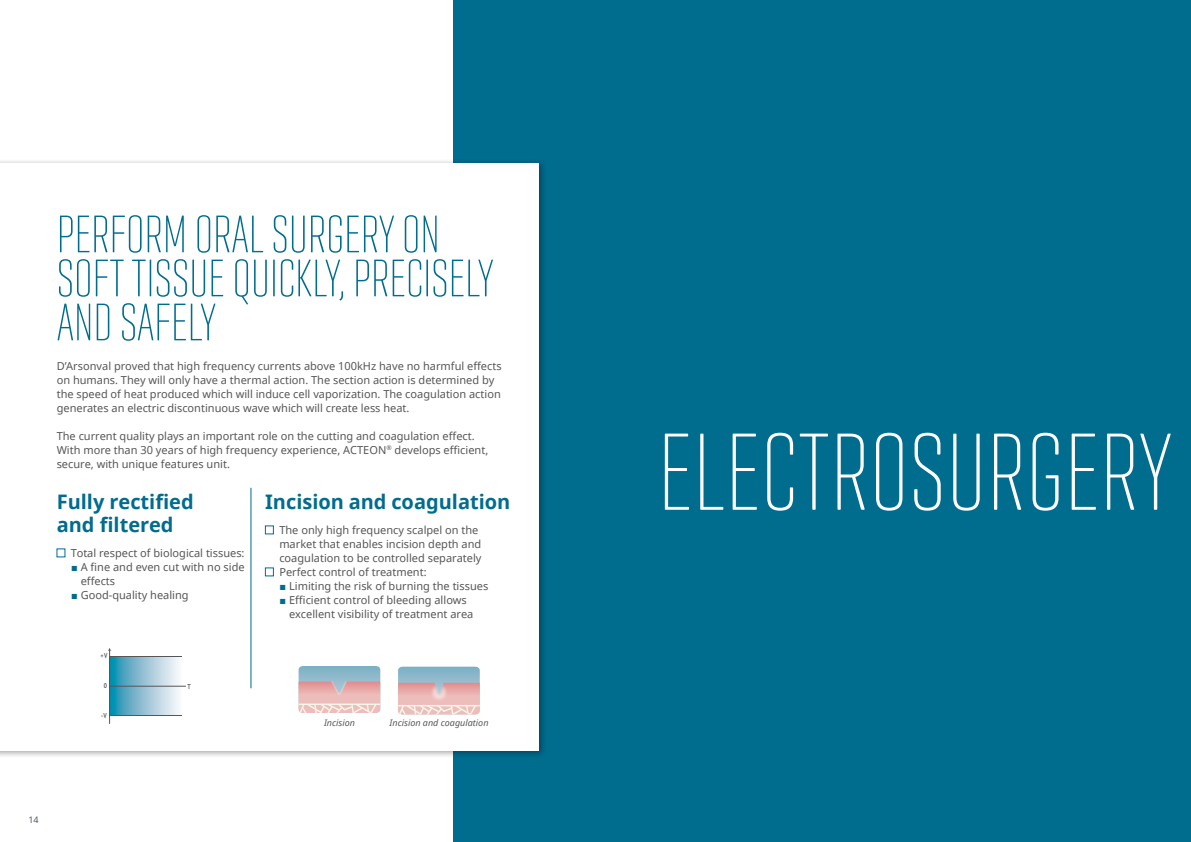
<style>
.page{position:relative;width:1191px;height:842px;background:#fff}
.page>*{position:absolute;margin:0;border:0;box-sizing:border-box;transform-origin:0 0}
.t1{font:200 112px "Geogrotesque X Comp";letter-spacing:.01em;color:#fff}
.t2{font:200 54px/44px "Geogrotesque X Comp";color:#006c8e}
.t3{font:700 20px/23px "Noto Sans";color:#006c8e}
.t4{font:11px/14px "Noto Sans";color:#565656}
.t5{font:italic 9px "Noto Sans";color:#565656}
.t6{font:9px "Noto Sans";color:#4e5a69}
.t7{font:700 6.8px "Trebuchet MS";color:#565656;scale:.8 1}
.s1{font-family:"Arial";color:#006c8e}
</style>
<div class="page">
<div style="left:454px;top:0;width:737px;height:842px;background:#006c8e"></div>
<div style="left:0;top:159px;width:547px;height:600px;background:#000;opacity:.35"></div>
<div style="left:0;top:163px;width:539px;height:587px;background:#fff"></div>
<div style="left:265px;top:526px;width:9px;height:8px;border:1px solid #006c8e"></div>
<div style="left:265px;top:568px;width:9px;height:8px;border:1px solid #006c8e"></div>
<svg style="left:298px;top:666px;width:82px;height:47px"></svg>
<svg style="left:398px;top:667px;width:82px;height:47px"></svg>
<svg style="left:110px;top:657px;width:72px;height:58px"></svg>
<hr style="left:109px;top:656px;width:73px;height:1px;background:#565656">
<hr style="left:109px;top:715px;width:73px;height:1px;background:#565656">
<hr style="left:109px;top:650px;width:1px;height:74px;background:#565656">
<hr style="left:109px;top:686px;width:77px;height:1px;background:#565656">
<hr style="left:251px;top:488px;width:1px;height:200px;background:#006c8e">
<h2 class="t2" style="left:57px;top:210px;width:438px">PERFORM ORAL SURGERY ON<br>SOFT TISSUE QUICKLY, PRECISELY<br>AND SAFELY</h2>
<p class="t4" style="left:57px;top:358px;width:446px">D’Arsonval proved that high frequency currents above 100kHz have no harmful effects on humans. They will only have a thermal action. The section action is determined by the speed of heat produced which will induce cell vaporization. The coagulation action generates an electric discontinuous wave which will create less heat.</p>
<p class="t4" style="left:57px;top:428px;width:433px">The current quality plays an important role on the cutting and coagulation effect.<br>With more than 30 years of high frequency experience, ACTEON<sup>®</sup> develops efficient, secure, with unique features unit.</p>
<h3 class="t3" style="left:57px;top:490px;width:138px">Fully rectified and filtered</h3>
<h3 class="t3" style="left:265px;top:490px;width:247px">Incision and coagulation</h3>
<p class="t4" style="left:71px;top:546px;width:175px">Total respect of biological tissues:</p>
<p class="t4" style="left:81px;top:560px;width:165px;text-indent:-10px"><span class="s1">■</span> A fine and even cut with no side effects</p>
<p class="t4" style="left:71px;top:588px;width:119px"><span class="s1">■</span> Good-quality healing</p>
<p class="t4" style="left:279px;top:523px;width:204px">The only high frequency scalpel on the market that enables incision depth and coagulation to be controlled separately Perfect control of treatment:</p>
<p class="t4" style="left:279px;top:579px;width:210px"><span class="s1">■</span> Limiting the risk of burning the tissues</p>
<p class="t4" style="left:289px;top:593px;width:186px;text-indent:-10px"><span class="s1">■</span> Efficient control of bleeding allows excellent visibility of treatment area</p>
<p class="t7" style="left:100px;top:651px;width:10px">+V</p>
<p class="t7" style="left:104px;top:681px;width:5px">0</p>
<p class="t7" style="left:187px;top:682px;width:6px">T</p>
<p class="t7" style="left:101px;top:712px;width:9px">-V</p>
<p class="t5" style="left:324px;top:716px;width:33px">Incision</p>
<p class="t5" style="left:389px;top:716px;width:100px">Incision and coagulation</p>
<p class="t6" style="left:28px;top:814px;width:12px">14</p>
<h1 class="t1" style="left:658px;top:402px;width:515px">ELECTROSURGERY</h1>
</div>
